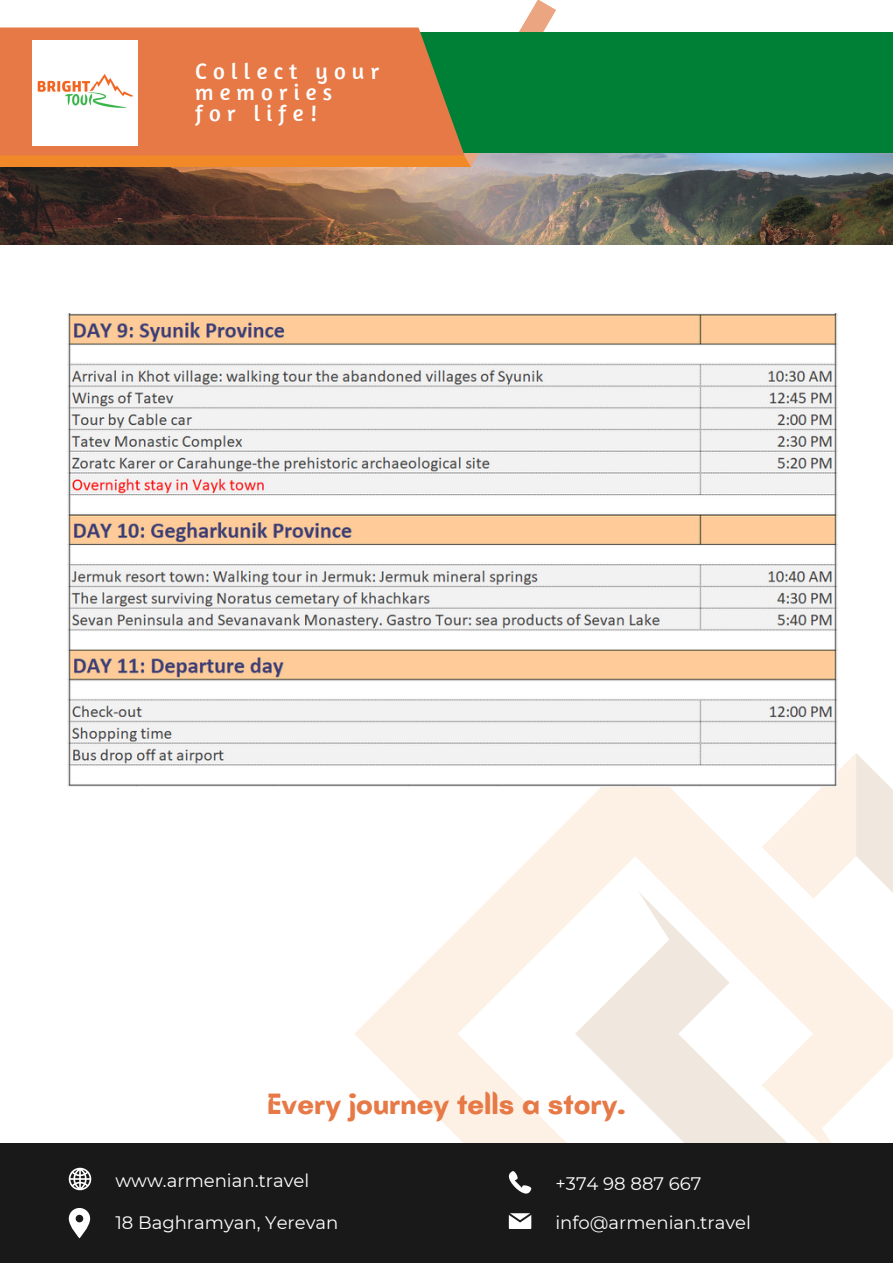
<style>
.page{position:relative;width:893px;height:1264px;background:#fff}
.page>*{position:absolute;margin:0;border:0;box-sizing:border-box;transform-origin:0 0}
.t1{font:700 30px "Batangas";color:#e67946}
.t2{font:22.8px/21.3px "Amaranth";letter-spacing:.27em;color:#fff}
.t3{font:18px "Montserrat";color:#fff}
</style>
<div class="page">
<img style="left:0;top:153px;width:892px;height:91px">
<div style="left:395px;top:33px;width:497px;height:120px;background:#008037"></div>
<svg style="left:0;top:0;width:556px;height:167px"></svg>
<div style="left:0;top:28px;width:464px;height:127px;background:#e67946"></div>
<svg style="left:354px;top:786px;width:221px;height:357px"></svg>
<svg style="left:575px;top:753px;width:317px;height:390px"></svg>
<div style="left:0;top:1143px;width:892px;height:119px;background:#191919"></div>
<svg style="left:69px;top:1167px;width:22px;height:23px"></svg>
<svg style="left:69px;top:1208px;width:21px;height:30px"></svg>
<svg style="left:509px;top:1213px;width:22px;height:15px"></svg>
<svg style="left:509px;top:1171px;width:22px;height:22px"></svg>
<img style="left:32px;top:40px;width:106px;height:106px">
<img style="left:68px;top:314px;width:769px;height:472px">
<p class="t2" style="left:195px;top:59px;width:185px">Collect your memories<br>for life!</p>
<p class="t1" style="left:267px;top:1085px;width:360px">Every journey tells a story.</p>
<p class="t3" style="left:115px;top:1169px;width:195px">www.armenian.travel</p>
<p class="t3" style="left:555px;top:1172px;width:148px">+374 98 887 667</p>
<p class="t3" style="left:115px;top:1211px;width:224px">18 Baghramyan, Yerevan</p>
<p class="t3" style="left:555px;top:1211px;width:197px">info@armenian.travel</p>
</div>
